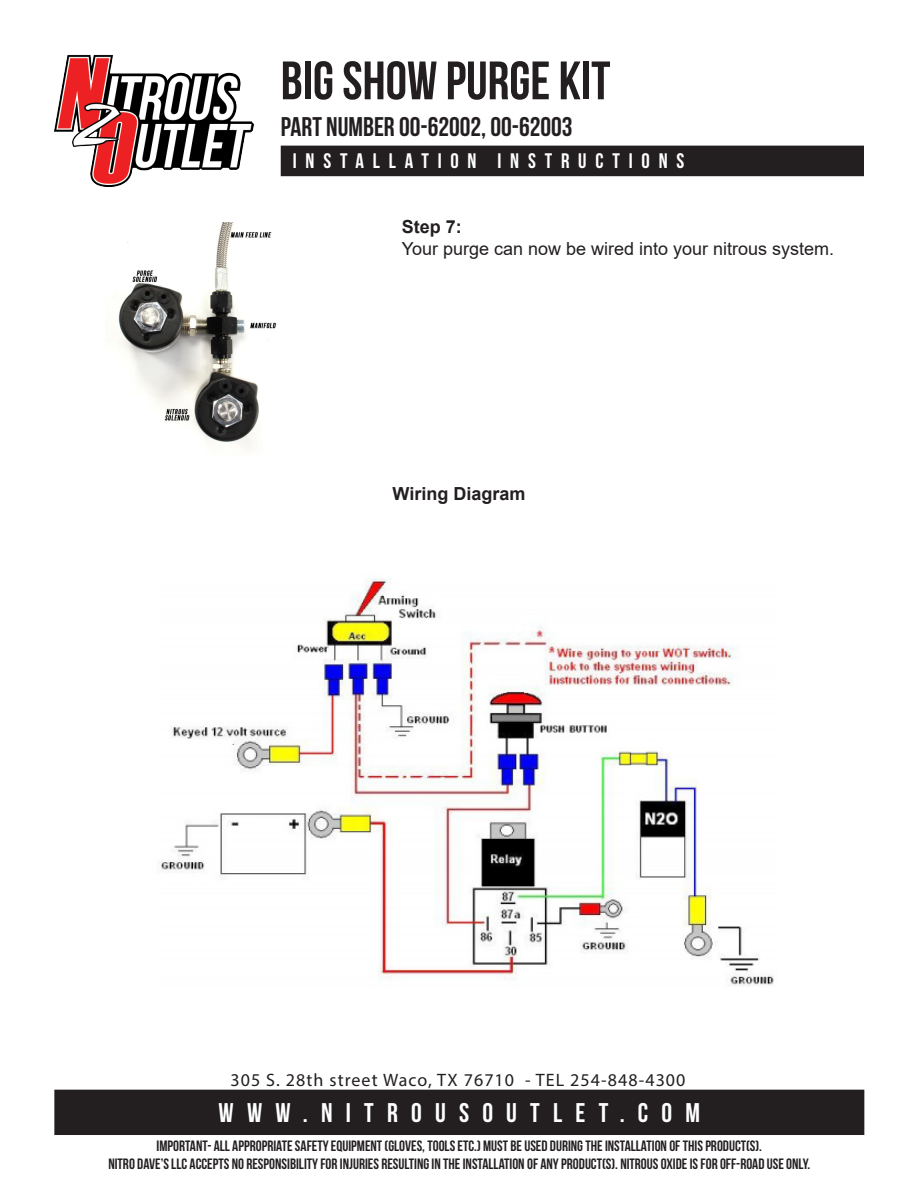
<style>
.page{position:relative;width:918px;height:1188px;background:#fff}
.page>*{position:absolute;margin:0;border:0;box-sizing:border-box;transform-origin:0 0}
.t1{font:54px "Bebas Neue";color:#231f20}
.t2{font:27px "Bebas Neue";color:#231f20}
.t3{font:27px "Bebas Neue";letter-spacing:.49em;color:#fff}
.t4{font:21px "Bebas Neue";letter-spacing:.42em;color:#fff}
.t5{font:18px "Arial";color:#231f20}
.t6{font:18px "Myriad Pro";letter-spacing:.06em;color:#231f20}
.t7{font:700 18px "Arial";color:#231f20}
.t8{font:15px/18px "Bebas Neue";color:#231f20;text-align:center}
</style>
<div class="page">
<div style="left:281px;top:146px;width:582px;height:29px;background:#231f20"></div>
<div style="left:281px;top:146px;width:583px;height:30px;border:2px solid #231f20"></div>
<img style="left:54px;top:55px;width:200px;height:131px">
<div style="left:55px;top:1090px;width:809px;height:44px;background:#231f20"></div>
<div style="left:54px;top:1090px;width:810px;height:45px;border:2px solid #231f20"></div>
<img style="left:160px;top:578px;width:614px;height:408px">
<img style="left:106px;top:222px;width:170px;height:229px">
<h1 class="t1" style="left:281px;top:51px;width:331px">BIG SHOW PURGE KIT</h1>
<h2 class="t2" style="left:281px;top:112px;width:293px">PART NUMBER 00-62002, 00-62003</h2>
<h3 class="t4" style="left:293px;top:150px;width:393px">INSTALLATION INSTRUCTIONS</h3>
<p class="t7" style="left:402px;top:214px;width:62px">Step 7:</p>
<p class="t5" style="left:402px;top:236px;width:434px">Your purge can now be wired into your nitrous system.</p>
<p class="t7" style="left:393px;top:481px;width:134px">Wiring Diagram</p>
<p class="t6" style="left:230px;top:1069px;width:457px">305 S. 28th street Waco, TX 76710 - TEL 254-848-4300</p>
<h2 class="t3" style="left:219px;top:1098px;width:483px">WWW.NITROUSOUTLET.COM</h2>
<p class="t8" style="left:108px;top:1136px;width:703px">IMPORTANT- ALL APPROPRIATE SAFETY EQUIPMENT (GLOVES, TOOLS ETC.) MUST BE USED DURING THE INSTALLATION OF THIS PRODUCT(S).<br>NITRO DAVE’S LLC ACCEPTS NO RESPONSIBILITY FOR INJURIES RESULTING IN THE INSTALLATION OF ANY PRODUCT(S). NITROUS OXIDE IS FOR OFF-ROAD USE ONLY.</p>
</div>
